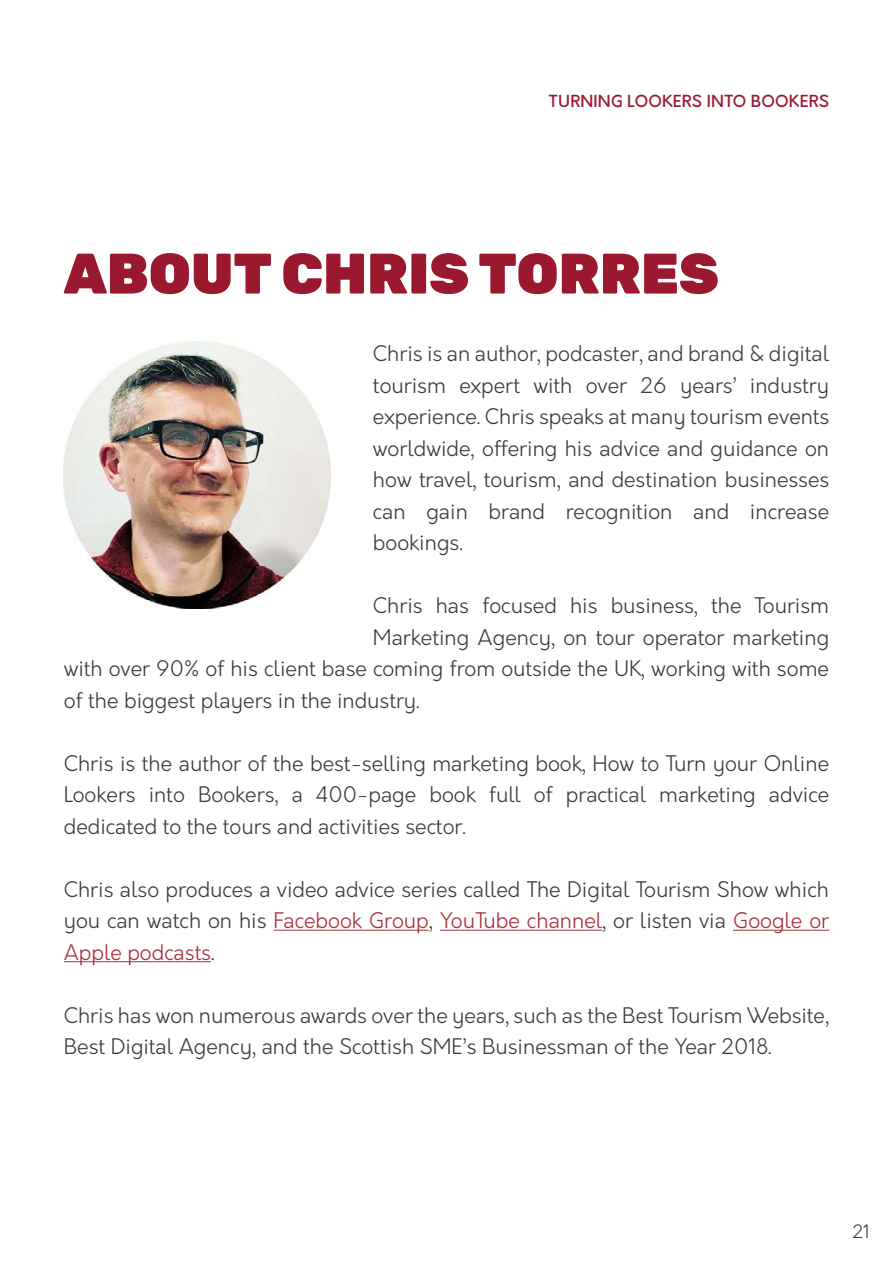
<style>
.page{position:relative;width:893px;height:1263px;background:#fff}
.page>*{position:absolute;margin:0;border:0;box-sizing:border-box;transform-origin:0 0}
.t1{font:900 57px "Rubik";color:#9b192f}
.t2{font:300 21px/31.5px "Orkney";color:#3c3c3b;text-align:justify}
.t3{font:300 18px "Orkney";color:#3c3c3b}
.t4{font:500 16.35px "Orkney";letter-spacing:.01em;color:#9b192f}
.s1{color:#a4303c}
</style>
<div class="page">
<hr style="left:274px;top:930px;width:155px;height:1px;background:#a4303c">
<hr style="left:440px;top:930px;width:162px;height:1px;background:#a4303c">
<hr style="left:733px;top:930px;width:96px;height:1px;background:#a4303c">
<hr style="left:64px;top:961px;width:147px;height:1px;background:#a4303c">
<img style="left:64px;top:342px;width:266px;height:266px">
<p class="t4" style="left:548px;top:90px;width:282px">TURNING LOOKERS INTO BOOKERS</p>
<h1 class="t1" style="left:64px;top:240px;width:656px">ABOUT CHRIS TORRES</h1>
<p class="t2" style="left:373px;top:338px;width:458px">Chris is an author, podcaster, and brand &amp; digital tourism expert with over 26 years’ industry experience. Chris speaks at many tourism events worldwide, offering his advice and guidance on how travel, tourism, and destination businesses can gain brand recognition and increase bookings.</p>
<p class="t2" style="left:373px;top:590px;width:458px">Chris has focused his business, the Tourism</p>
<p class="t2" style="left:373px;top:622px;width:458px">Marketing Agency, on tour operator marketing</p>
<p class="t2" style="left:64px;top:653px;width:767px">with over 90% of his client base coming from outside the UK, working with some</p>
<p class="t2" style="left:64px;top:685px;width:358px">of the biggest players in the industry.</p>
<p class="t2" style="left:64px;top:748px;width:767px">Chris is the author of the best-selling marketing book, How to Turn your Online Lookers into Bookers, a 400-page book full of practical marketing advice dedicated to the tours and activities sector.</p>
<p class="t2" style="left:64px;top:874px;width:767px">Chris also produces a video advice series called The Digital Tourism Show which you can watch on his <span class="s1">Facebook Group</span>, <span class="s1">YouTube channel</span>, or listen via <span class="s1">Google or Apple podcasts</span>.</p>
<p class="t2" style="left:64px;top:1000px;width:767px">Chris has won numerous awards over the years, such as the Best Tourism Website,<br>Best Digital Agency, and the Scottish SME’s Businessman of the Year 2018.</p>
<p class="t3" style="left:852px;top:1220px;width:19px">21</p>
</div>
